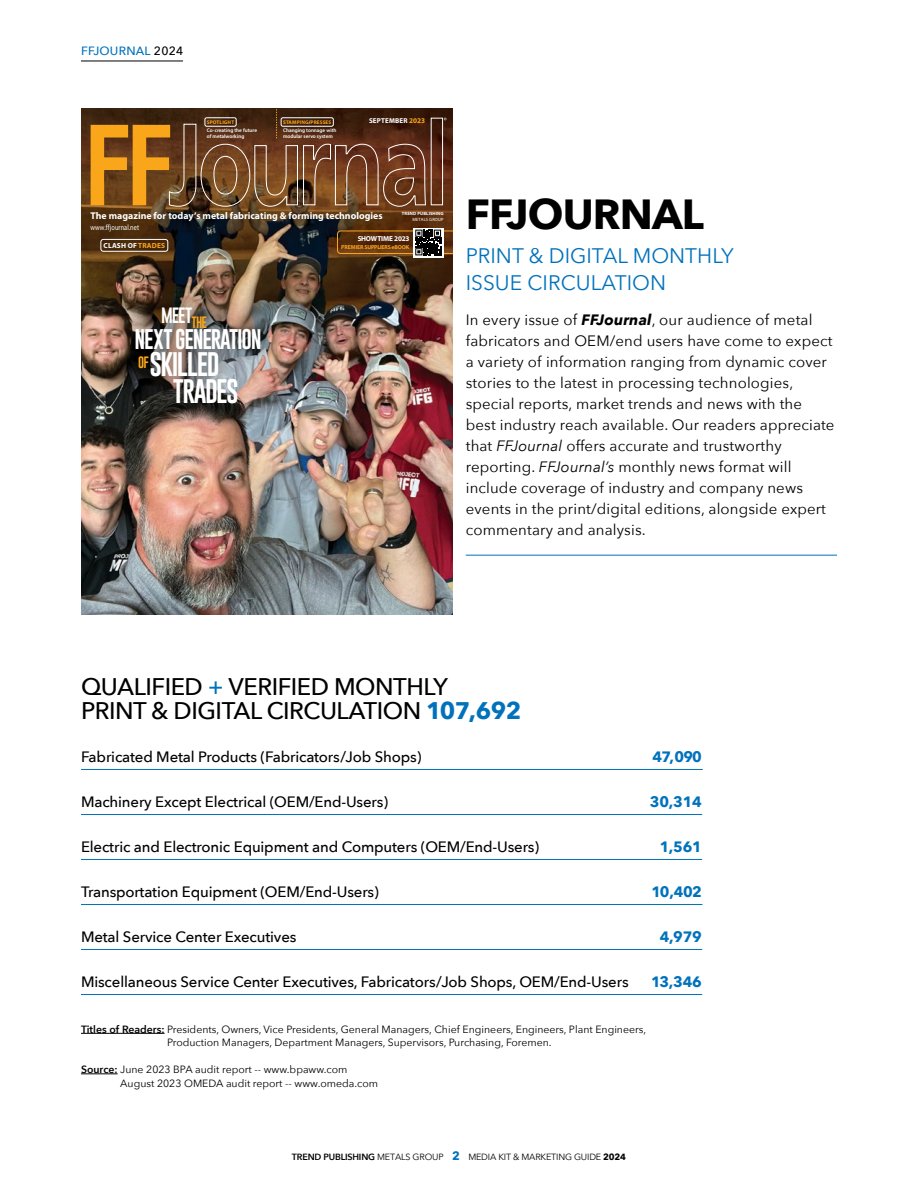
<style>
.page{position:relative;width:918px;height:1188px;background:#fff}
.page>*{position:absolute;margin:0;border:0;box-sizing:border-box;transform-origin:0 0}
.t1{font:700 42px "Avenir Next";letter-spacing:-.02em;color:#000}
.t2{font:24.9px/26.8px "Gobold";letter-spacing:-.06em;color:#fff}
.t3{font:500 24px/24px "Avenir Next";letter-spacing:-.02em;color:#000}
.t4{font:21px/27px "Avenir Next";color:#0072bc}
.t5{font:20.7px "Gobold";letter-spacing:-.06em;color:#fff}
.t6{font:16.2px "Gobold";color:#fff}
.t7{font:15px/21px "Avenir Next";letter-spacing:.01em;color:#000}
.t8{font:500 15px "Avenir Next";letter-spacing:-.01em;color:#000}
.t9{font:700 15px "Avenir Next";letter-spacing:-.01em;color:#0072bc}
.t10{font:500 12px "Avenir Next";letter-spacing:.02em;color:#0072bc}
.t11{font:12px "Gobold";color:#faa61a}
.t12{font:10.5px/13.5px "Avenir Next";color:#000}
.t13{font:700 9.75px "Myriad Pro";color:#fff}
.t14{font:9px "Avenir Next";letter-spacing:-.02em;color:#000}
.t15{font:7.8px "Myriad Pro";letter-spacing:.01em;color:#fff;scale:.8 1}
.t16{font:700 7.35px "Myriad Pro";letter-spacing:.02em;color:#fff}
.t17{font:700 7.2px "Myriad Pro";letter-spacing:-.03em;color:#fff}
.t18{font:700 7.05px "Myriad Pro";letter-spacing:.02em;color:#fff}
.t19{font:700 5.85px "Myriad Pro";letter-spacing:-.025em;color:#faa61a}
.t20{font:600 5.25px/5.8px "Myriad Pro";color:#fff}
.t21{font:700 5.25px "Myriad Pro";letter-spacing:.02em;color:#faa61a}
.t22{font:700 4.65px "Myriad Pro";letter-spacing:.02em;color:#fff}
.t23{font:4.65px "Myriad Pro";letter-spacing:.02em;color:#fff}
.s1{color:#000}
.s2{font-weight:700;color:#faa61a}
.s3{font-weight:700}
.s4{font-size:7.2px;color:#faa61a}
.s5{color:#faa61a}
.s6{font-weight:700;font-style:italic}
.s7{font-style:italic}
.s8{color:#0072bc}
.s9{font-weight:700;color:#0072bc}
.s10{font-weight:600}
.s11{font-weight:700;font-size:12px;color:#0072bc}
</style>
<div class="page">
<hr style="left:81px;top:61px;width:102px;height:1px;background:#000">
<hr style="left:466px;top:555px;width:371px;height:1px;background:#0072bc">
<img style="left:81px;top:108px;width:371px;height:507px">
<svg style="left:91px;top:108px;width:356px;height:99px;background:#774c27"></svg>
<div style="left:205px;top:118px;width:31px;height:8px;border:1px solid #fff;border-radius:2px"></div>
<div style="left:281px;top:118px;width:52px;height:8px;border:1px solid #fff;border-radius:2px"></div>
<svg style="left:413px;top:228px;width:31px;height:29px"></svg>
<svg style="left:337px;top:230px;width:115px;height:25px;background:#613e20"></svg>
<div style="left:101px;top:239px;width:67px;height:12px;border:1px solid #fff;border-radius:3px"></div>
<hr style="left:81px;top:1033px;width:84px;height:1px;background:#000">
<hr style="left:81px;top:1074px;width:37px;height:1px;background:#000">
<hr style="left:81px;top:769px;width:622px;height:1px;background:#0072bc">
<hr style="left:81px;top:814px;width:621px;height:1px;background:#0072bc">
<hr style="left:81px;top:859px;width:621px;height:1px;background:#0072bc">
<hr style="left:81px;top:904px;width:621px;height:1px;background:#0072bc">
<hr style="left:81px;top:949px;width:621px;height:1px;background:#0072bc">
<hr style="left:81px;top:994px;width:621px;height:1px;background:#0072bc">
<p class="t10" style="left:81px;top:41px;width:104px">FFJOURNAL <span class="s1">2024</span></p>
<p class="t21" style="left:207px;top:119px;width:29px">SPOTLIGHT</p>
<p class="t20" style="left:207px;top:128px;width:52px">Co-creating the future of metalworking</p>
<p class="t20" style="left:283px;top:118px;width:55px;line-height:8.4px"><span class="s2">STAMPING</span><span class="s3">/</span><span class="s2">PRESSES<br></span>Changing tonnage with</p>
<p class="t20" style="left:283px;top:133px;width:51px">modular servo system</p>
<p class="t18" style="left:369px;top:116px;width:58px">SEPTEMBER <span class="s4">2023</span></p>
<p class="t13" style="left:91px;top:210px;width:294px">The magazine for today’s metal fabricating &amp; forming technologies</p>
<p class="t15" style="left:91px;top:223px;width:62px">www.ffjournal.net</p>
<p class="t22" style="left:402px;top:211px;width:43px">TREND PUBLISHING</p>
<p class="t23" style="left:412px;top:216px;width:33px">METALS GROUP</p>
<p class="t17" style="left:358px;top:234px;width:53px">SHOWTIME 2023</p>
<p class="t16" style="left:104px;top:241px;width:63px">CLASH OF <span class="s5">TRADES</span></p>
<p class="t19" style="left:341px;top:243px;width:70px">PREMIER SUPPLIERS eBOOK</p>
<p class="t6" style="left:161px;top:305px;width:48px">MEET<sub>THE</sub></p>
<h3 class="t5" style="left:135px;top:326px;width:129px">NEXT GENERATION</h3>
<h2 class="t2" style="left:173px;top:351px;width:67px;text-indent:-24px">SKILLED<br>TRADES</h2>
<p class="t11" style="left:138px;top:355px;width:12px">OF</p>
<h1 class="t1" style="left:466px;top:178px;width:240px">FFJOURNAL</h1>
<h3 class="t4" style="left:466px;top:241px;width:270px">PRINT &amp; DIGITAL MONTHLY<br>ISSUE CIRCULATION</h3>
<p class="t7" style="left:466px;top:308px;width:370px">In every issue of <span class="s6">FFJournal</span>, our audience of metal fabricators and OEM/end users have come to expect a variety of information ranging from dynamic cover stories to the latest in processing technologies, special reports, market trends and news with the best industry reach available. Our readers appreciate that <span class="s7">FFJournal</span> offers accurate and trustworthy reporting. <span class="s7">FFJournal’s</span> monthly news format will include coverage of industry and company news events in the print/digital editions, alongside expert commentary and analysis.</p>
<h3 class="t3" style="left:81px;top:673px;width:442px">QUALIFIED <span class="s8">+</span> VERIFIED MONTHLY<br>PRINT &amp; DIGITAL CIRCULATION <span class="s9">107,692</span></h3>
<p class="t8" style="left:81px;top:744px;width:342px">Fabricated Metal Products (Fabricators/Job Shops)</p>
<p class="t9" style="left:652px;top:744px;width:51px">47,090</p>
<p class="t8" style="left:81px;top:789px;width:309px">Machinery Except Electrical (OEM/End-Users)</p>
<p class="t9" style="left:650px;top:789px;width:54px">30,314</p>
<p class="t8" style="left:81px;top:834px;width:460px">Electric and Electronic Equipment and Computers (OEM/End-Users)</p>
<p class="t9" style="left:660px;top:834px;width:44px">1,561</p>
<p class="t8" style="left:81px;top:879px;width:299px">Transportation Equipment (OEM/End-Users)</p>
<p class="t9" style="left:652px;top:879px;width:52px">10,402</p>
<p class="t8" style="left:81px;top:924px;width:217px">Metal Service Center Executives</p>
<p class="t9" style="left:660px;top:924px;width:44px">4,979</p>
<p class="t8" style="left:81px;top:969px;width:549px">Miscellaneous Service Center Executives, Fabricators/Job Shops, OEM/End-Users</p>
<p class="t9" style="left:651px;top:969px;width:52px">13,346</p>
<p class="t12" style="left:167px;top:1022px;width:481px;text-indent:-86px"><span class="s10">Titles of Readers:</span> Presidents, Owners, Vice Presidents, General Managers, Chief Engineers, Engineers, Plant Engineers,<br>Production Managers, Department Managers, Supervisors, Purchasing, Foremen.</p>
<p class="t12" style="left:120px;top:1062px;width:259px;text-indent:-39px"><span class="s10">Source:</span> June 2023 BPA audit report -- www.bpaww.com<br>August 2023 OMEDA audit report -- www.omeda.com</p>
<p class="t14" style="left:292px;top:1149px;width:336px"><span class="s10">TREND PUBLISHING</span> METALS GROUP <span class="s11">2</span> MEDIA KIT &amp; MARKETING GUIDE <span class="s3">2024</span></p>
</div>
